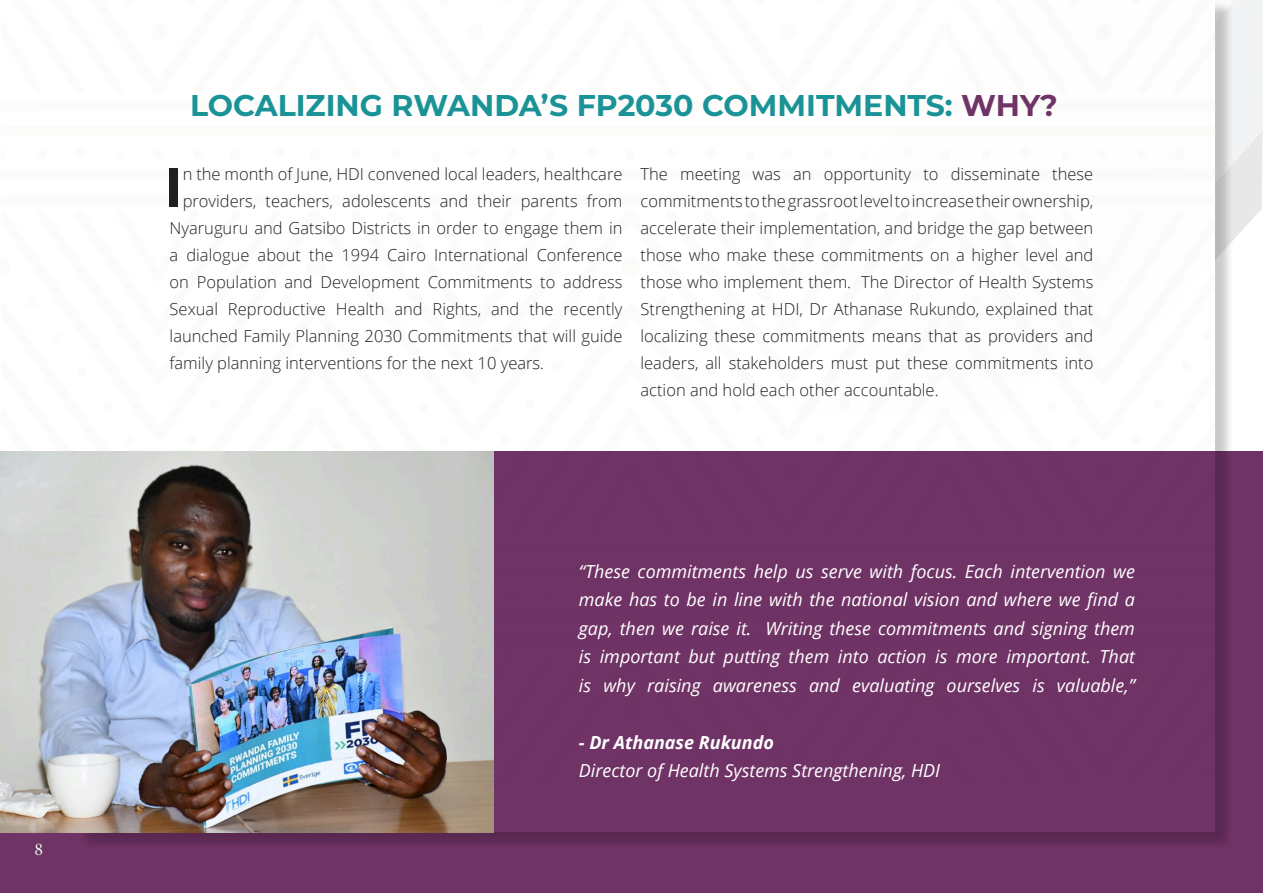
<style>
.page{position:relative;width:1263px;height:893px;background:#fff}
.page>*{position:absolute;margin:0;border:0;box-sizing:border-box;transform-origin:0 0}
.CAPS{font:700 54.3px "Open Sans";color:#231f20}
.t1{font:700 30px "Montserrat";color:#1a9397}
.body_text{font:italic 18px/28.5px "Open Sans";color:#fff;text-align:justify}
.body_text-2{font:italic 700 18px "Open Sans";color:#fff}
.t2{font:18px "Minion Pro";color:#fff}
.body_text-3{font:300 16.5px/27px "Open Sans";color:#231f20;text-align:justify}
.CAPS-2{font:300 16.5px "Open Sans";color:#231f20}
.s1{color:#703366}
</style>
<div class="page">
<svg style="left:1234px;top:0;width:29px;height:239px;fill:#f2f3f4"></svg>
<div style="left:0;top:451px;width:1263px;height:442px;background:#703366"></div>
<img style="left:0;top:451px;width:493px;height:381px">
<p class="t2" style="left:34px;top:837px;width:10px">8</p>
<p class="t1" style="left:190px;top:84px;width:869px">LOCALIZING RWANDA’S FP2030 COMMITMENTS: <span class="s1">WHY?</span></p>
<p class="CAPS" style="left:165px;top:149px;width:19px">I</p>
<p class="CAPS-2" style="left:183px;top:163px;width:441px">n the month of June, HDI convened local leaders, healthcare</p>
<p class="CAPS-2" style="left:183px;top:190px;width:441px">providers, teachers, adolescents and their parents from</p>
<p class="CAPS-2" style="left:170px;top:217px;width:454px">Nyaruguru and Gatsibo Districts in order to engage them in</p>
<p class="CAPS-2" style="left:170px;top:244px;width:454px">a dialogue about the 1994 Cairo International Conference</p>
<p class="CAPS-2" style="left:170px;top:271px;width:454px">on Population and Development Commitments to address</p>
<p class="CAPS-2" style="left:170px;top:298px;width:454px">Sexual Reproductive Health and Rights, and the recently</p>
<p class="CAPS-2" style="left:170px;top:325px;width:454px">launched Family Planning 2030 Commitments that will guide</p>
<p class="CAPS-2" style="left:170px;top:352px;width:376px">family planning interventions for the next 10 years.</p>
<p class="body_text-3" style="left:640px;top:160px;width:454px">The meeting was an opportunity to disseminate these commitments to the grassroot level to increase their ownership, accelerate their implementation, and bridge the gap between those who make these commitments on a higher level and those who implement them. The Director of Health Systems Strengthening at HDI, Dr Athanase Rukundo, explained that localizing these commitments means that as providers and leaders, all stakeholders must put these commitments into action and hold each other accountable.</p>
<p class="body_text" style="left:579px;top:556px;width:558px">“These commitments help us serve with focus. Each intervention we make has to be in line with the national vision and where we find a gap, then we raise it. Writing these commitments and signing them is important but putting them into action is more important. That is why raising awareness and evaluating ourselves is valuable,”</p>
<p class="body_text-2" style="left:579px;top:729px;width:196px">- Dr Athanase Rukundo</p>
<p class="body_text" style="left:579px;top:756px;width:363px">Director of Health Systems Strengthening, HDI</p>
</div>
